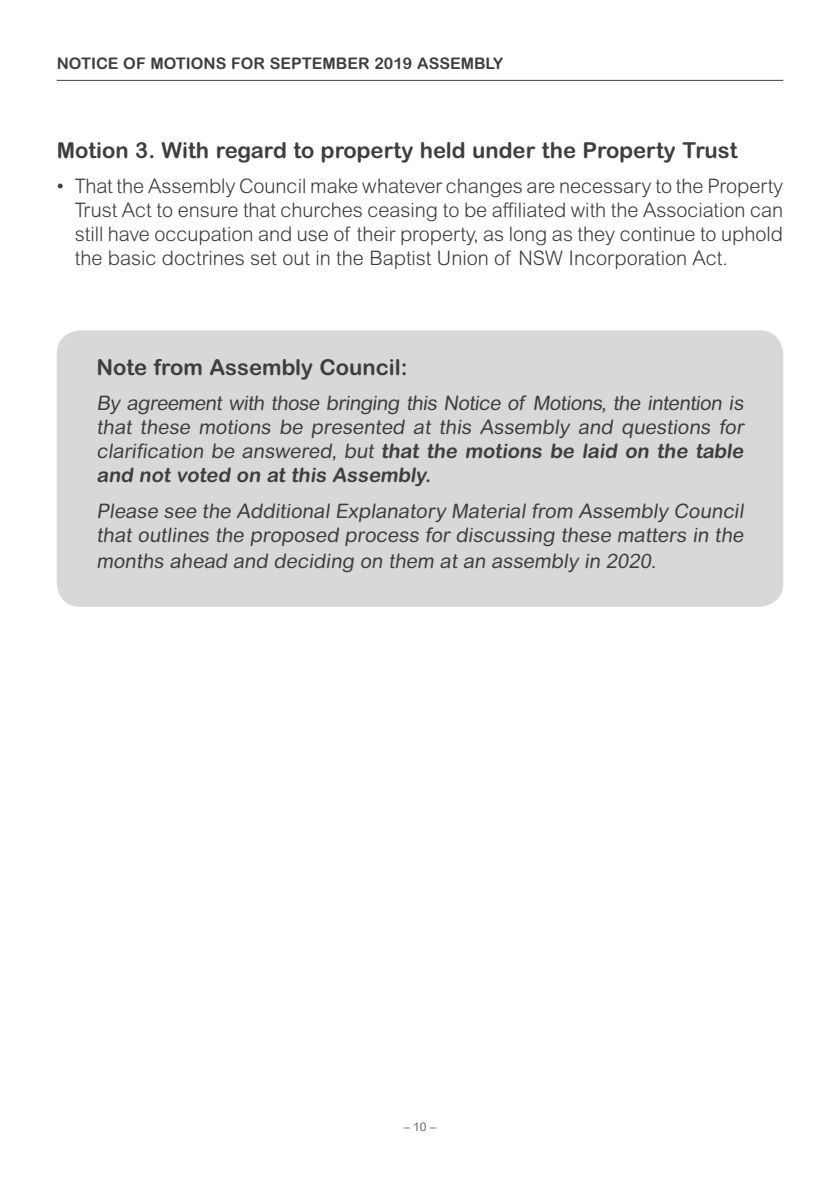
<style>
.page{position:relative;width:840px;height:1191px;background:#fff}
.page>*{position:absolute;margin:0;border:0;box-sizing:border-box;transform-origin:0 0}
.t1{font:700 22px "Arial Rounded MT Pro";color:#3e3e3f}
.t2{font:20px/24px "Arial Rounded MT Pro";color:#3e3e3f;text-align:justify}
.t3{font:300 20px/24px "Arial Rounded MT Pro";color:#3e3e3f;text-align:justify}
.t4{font:700 16px "Arial Rounded MT Pro";color:#3e3e3f}
.t5{font:12px "Arial Rounded MT Pro";color:#636366}
.s1{font-weight:700}
</style>
<div class="page">
<div style="left:57px;top:330px;width:725px;height:277px;background:#d7d8da;border-radius:24px"></div>
<hr style="left:57px;top:80px;width:725px;height:1px;background:#3e3e3f">
<p class="t4" style="left:57px;top:53px;width:448px">NOTICE OF MOTIONS FOR SEPTEMBER 2019 ASSEMBLY</p>
<p class="t1" style="left:57px;top:137px;width:682px">Motion 3. With regard to property held under the Property Trust</p>
<p class="t3" style="left:75px;top:175px;width:709px;text-indent:-18px">• That the Assembly Council make whatever changes are necessary to the Property Trust Act to ensure that churches ceasing to be affiliated with the Association can still have occupation and use of their property, as long as they continue to uphold the basic doctrines set out in the Baptist Union of NSW Incorporation Act.</p>
<p class="t1" style="left:96px;top:354px;width:312px">Note from Assembly Council:</p>
<p class="t2" style="left:96px;top:392px;width:651px">By agreement with those bringing this Notice of Motions, the intention is that these motions be presented at this Assembly and questions for clarification be answered, but <span class="s1">that the motions be laid on the table and not voted on at this Assembly.</span></p>
<p class="t2" style="left:96px;top:499px;width:651px">Please see the Additional Explanatory Material from Assembly Council that outlines the proposed process for discussing these matters in the</p>
<p class="t2" style="left:96px;top:549px;width:564px">months ahead and deciding on them at an assembly in 2020.</p>
<p class="t5" style="left:403px;top:1119px;width:34px">– 10 –</p>
</div>
